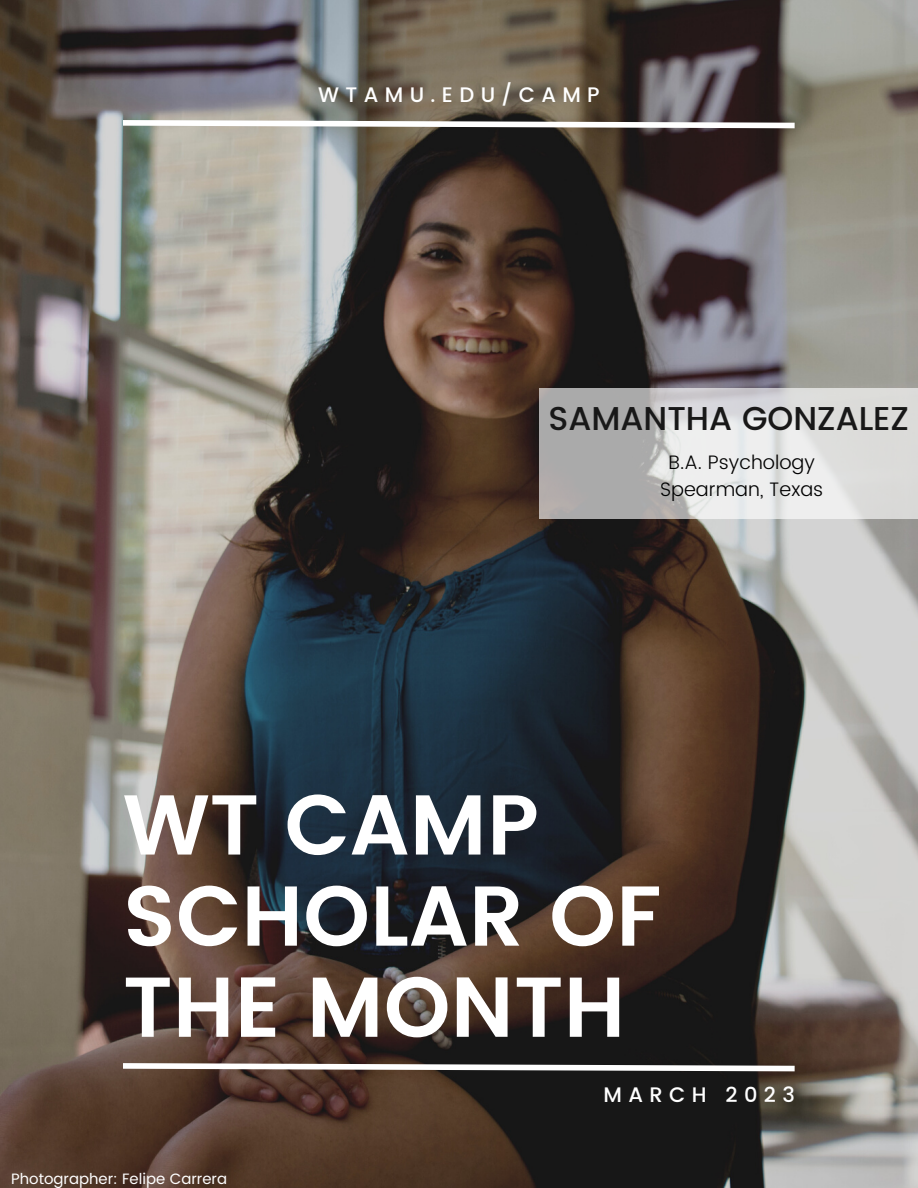
<style>
.page{position:relative;width:918px;height:1188px;background:#fff}
.page>*{position:absolute;margin:0;border:0;box-sizing:border-box;transform-origin:0 0}
.t1{font:600 84.9px/91.2px "Poppins";color:#fff}
.t2{font:500 33px "Poppins";color:#181818}
.t3{font:500 21px "Poppins";letter-spacing:.305em;color:#fff}
.t4{font:300 19.5px/27px "Poppins";color:#000;text-align:center}
.t5{font:15px "Poppins";color:#fff}
</style>
<div class="page">
<img style="left:0;top:0;width:918px;height:1188px">
<svg style="left:117px;top:1060px;width:683px;height:14px"></svg>
<svg style="left:540px;top:388px;width:378px;height:131px"></svg>
<svg style="left:117px;top:117px;width:683px;height:14px"></svg>
<p class="t3" style="left:318px;top:83px;width:283px">WTAMU.EDU/CAMP</p>
<h2 class="t2" style="left:549px;top:399px;width:362px">SAMANTHA GONZALEZ</h2>
<p class="t4" style="left:660px;top:449px;width:165px">B.A. Psychology<br>Spearman, Texas</p>
<h1 class="t1" style="left:123px;top:780px;width:541px">WT CAMP<br>SCHOLAR OF<br>THE MONTH</h1>
<p class="t5" style="left:11px;top:1170px;width:218px">Photographer: Felipe Carrera</p>
<p class="t3" style="left:603px;top:1083px;width:193px">MARCH 2023</p>
</div>
